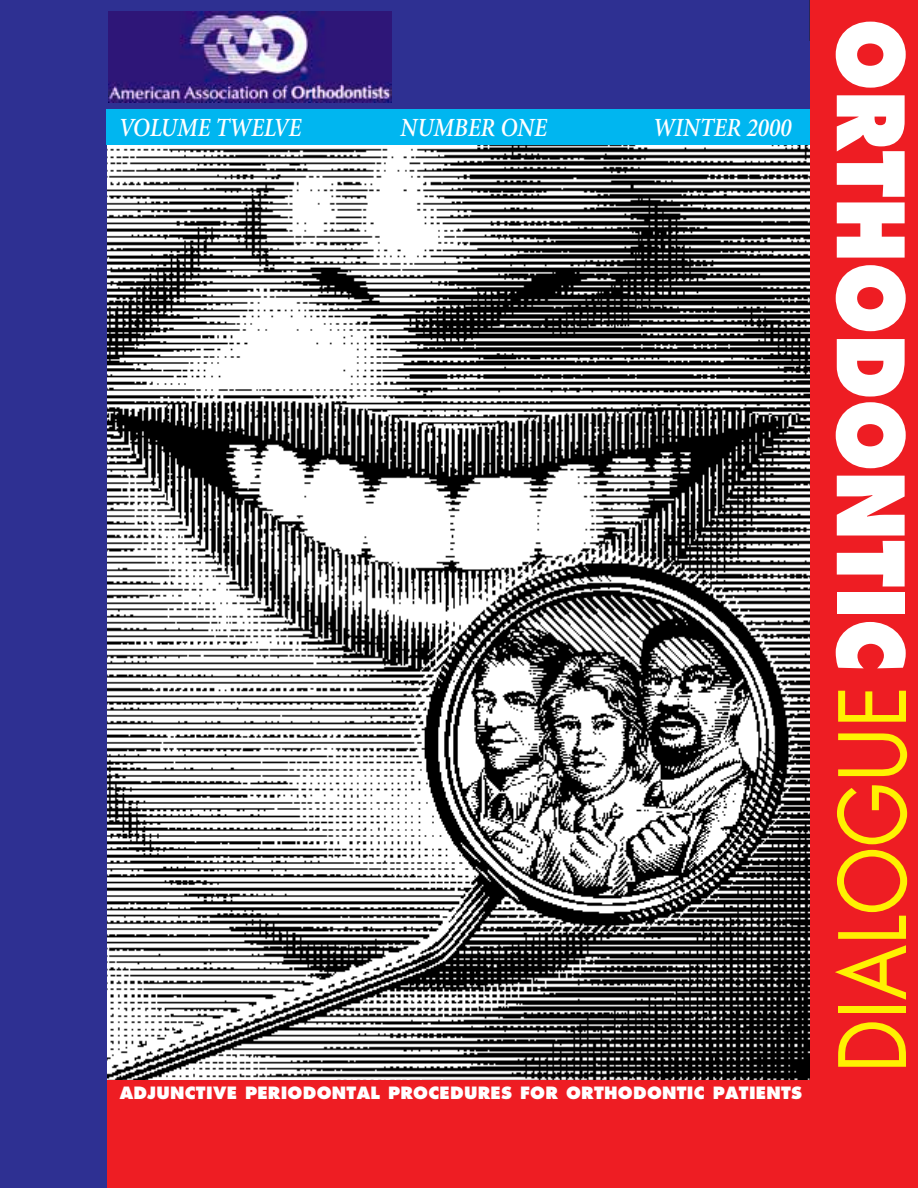
<style>
.page{position:relative;width:918px;height:1188px;background:#fff}
.page>*{position:absolute;margin:0;border:0;box-sizing:border-box;transform-origin:0 0}
.t1{font:800 90px "Futura";color:#fff;scale:.88 1}
.t2{font:90px "Futura";color:#fff101;scale:.88 1}
.t3{font:italic 600 26.25px "Minion";color:#fff;scale:.88 1}
.t4{font:800 16.5px "Futura";letter-spacing:.015em;color:#fff}
</style>
<div class="page">
<img style="left:107px;top:145px;width:703px;height:935px">
<div style="left:29px;top:0;width:808px;height:110px;background:#2e3092"></div>
<div style="left:1px;top:1080px;width:836px;height:107px;background:#ee1d23"></div>
<div style="left:0;top:0;width:107px;height:1187px;background:#2e3092"></div>
<div style="left:107px;top:110px;width:730px;height:35px;background:#00b6f0"></div>
<img style="left:108px;top:11px;width:284px;height:92px">
<div style="left:810px;top:0;width:108px;height:1187px;background:#ee1d23"></div>
<h2 class="t3" style="left:118px;top:118px;width:209px">VOLUME TWELVE</h2>
<h2 class="t3" style="left:400px;top:118px;width:168px">NUMBER ONE</h2>
<h2 class="t3" style="left:653px;top:118px;width:158px">WINTER 2000</h2>
<p class="t4" style="left:120px;top:1086px;width:684px">ADJUNCTIVE PERIODONTAL PROCEDURES FOR ORTHODONTIC PATIENTS</p>
<h1 class="t1" style="left:910px;top:19px;width:743px;rotate:90deg">ORTHODONTIC</h1>
<h1 class="t2" style="left:831px;top:1073px;width:442px;rotate:-90deg">DIALOGUE</h1>
</div>
